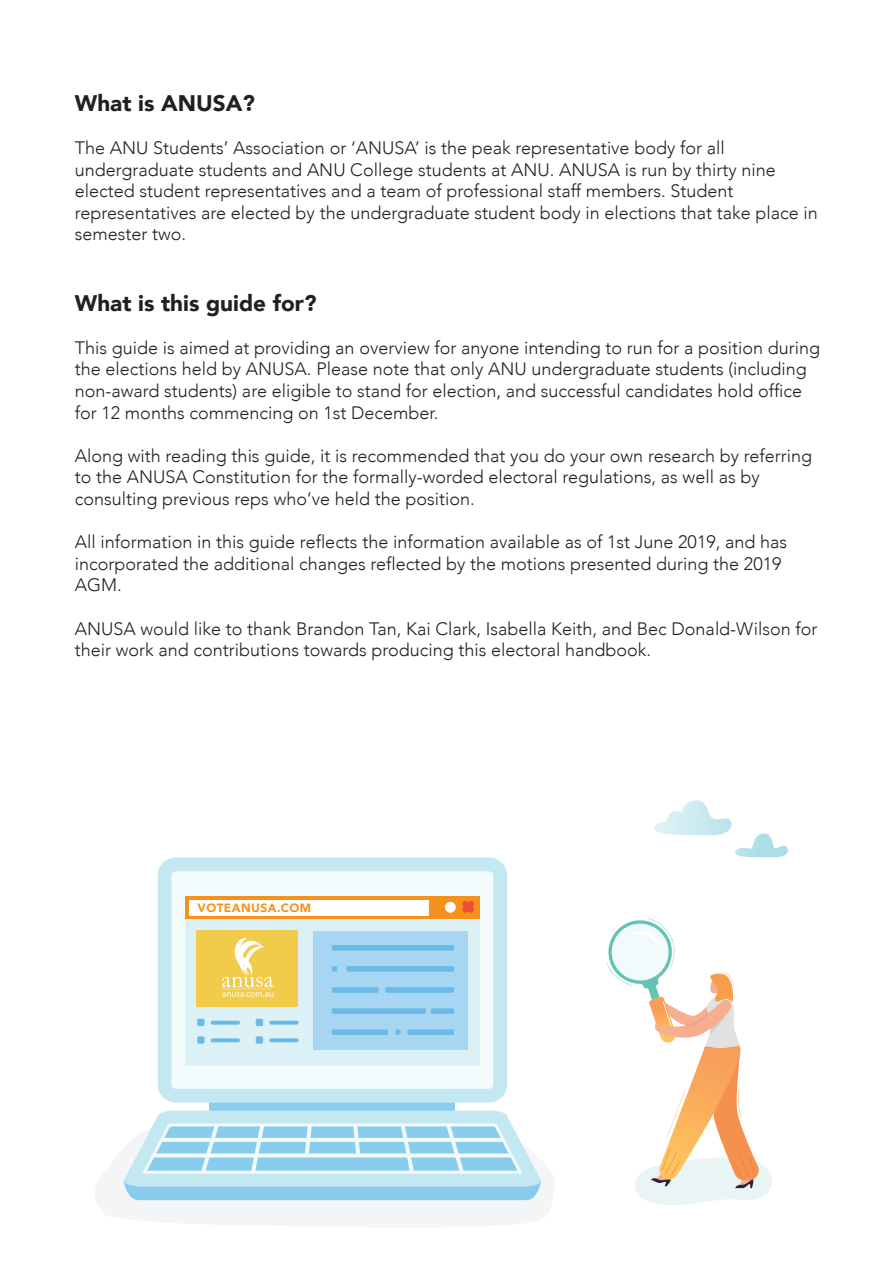
<style>
.page{position:relative;width:893px;height:1263px;background:#fff}
.page>*{position:absolute;margin:0;border:0;box-sizing:border-box;transform-origin:0 0}
.t1{font:900 22.5px "Avenir";color:#231f20}
.t2{font:300 18px/21.6px "Avenir";color:#231f20}
.t3{font:900 12px "Avenir";letter-spacing:.03em;color:#f7931d}
</style>
<div class="page">
<svg style="left:607px;top:918px;width:165px;height:287px"></svg>
<svg style="left:95px;top:1149px;width:459px;height:78px;fill:#f4f5f6"></svg>
<div style="left:209px;top:1094px;width:246px;height:20px;background:#8accec"></div>
<div style="left:158px;top:857px;width:349px;height:246px;background:#c4e8f2;border-radius:18px"></div>
<div style="left:171px;top:871px;width:322px;height:218px;background:#f4fbfd;border-radius:4px"></div>
<svg style="left:124px;top:1110px;width:417px;height:90px"></svg>
<div style="left:185px;top:896px;width:295px;height:170px;background:#dbf1f5"></div>
<div style="left:185px;top:896px;width:295px;height:23px;background:#f6911e"></div>
<div style="left:189px;top:900px;width:240px;height:15px;background:#fff"></div>
<div style="left:313px;top:931px;width:154px;height:119px;background:#a6d6f1"></div>
<svg style="left:332px;top:966px;width:5px;height:5px"></svg>
<div style="left:346px;top:966px;width:108px;height:6px;background:#6ab9e7"></div>
<div style="left:385px;top:987px;width:69px;height:6px;background:#6ab9e7"></div>
<div style="left:332px;top:987px;width:46px;height:6px;background:#6ab9e7"></div>
<svg style="left:395px;top:1029px;width:6px;height:6px"></svg>
<div style="left:407px;top:1029px;width:47px;height:6px;background:#6ab9e7"></div>
<div style="left:332px;top:1029px;width:56px;height:6px;background:#6ab9e7"></div>
<div style="left:332px;top:1008px;width:94px;height:6px;background:#6ab9e7"></div>
<div style="left:431px;top:1008px;width:23px;height:6px;background:#6ab9e7"></div>
<div style="left:332px;top:945px;width:122px;height:5px;background:#6ab9e7"></div>
<div style="left:197px;top:1019px;width:8px;height:7px;background:#6ab9e7;border-radius:2px"></div>
<svg style="left:211px;top:1021px;width:29px;height:4px"></svg>
<div style="left:197px;top:1036px;width:8px;height:8px;background:#6ab9e7;border-radius:2px"></div>
<svg style="left:211px;top:1038px;width:29px;height:4px"></svg>
<div style="left:256px;top:1019px;width:7px;height:7px;background:#6ab9e7;border-radius:2px"></div>
<svg style="left:269px;top:1021px;width:30px;height:4px"></svg>
<div style="left:256px;top:1036px;width:7px;height:8px;background:#6ab9e7;border-radius:2px"></div>
<svg style="left:269px;top:1038px;width:30px;height:4px"></svg>
<div style="left:196px;top:931px;width:101px;height:76px;background:#f3cb4a"></div>
<div style="left:445px;top:902px;width:11px;height:11px;background:#fff;border-radius:50%"></div>
<svg style="left:462px;top:901px;width:12px;height:12px"></svg>
<img style="left:223px;top:939px;width:51px;height:58px">
<svg style="left:654px;top:800px;width:134px;height:57px"></svg>
<p class="t1" style="left:75px;top:84px;width:182px">What is ANUSA?</p>
<p class="t2" style="left:75px;top:137px;width:745px">The ANU Students’ Association or ‘ANUSA’ is the peak representative body for all undergraduate students and ANU College students at ANU. ANUSA is run by thirty nine elected student representatives and a team of professional staff members. Student representatives are elected by the undergraduate student body in elections that take place in semester two.</p>
<p class="t1" style="left:75px;top:283px;width:243px">What is this guide for?</p>
<p class="t2" style="left:75px;top:337px;width:747px">This guide is aimed at providing an overview for anyone intending to run for a position during the elections held by ANUSA. Please note that only ANU undergraduate students (including non-award students) are eligible to stand for election, and successful candidates hold office for 12 months commencing on 1st December.</p>
<p class="t2" style="left:75px;top:445px;width:739px">Along with reading this guide, it is recommended that you do your own research by referring to the ANUSA Constitution for the formally-worded electoral regulations, as well as by consulting previous reps who’ve held the position.</p>
<p class="t2" style="left:75px;top:531px;width:714px">All information in this guide reflects the information available as of 1st June 2019, and has incorporated the additional changes reflected by the motions presented during the 2019<br>AGM.</p>
<p class="t2" style="left:75px;top:618px;width:744px">ANUSA would like to thank Brandon Tan, Kai Clark, Isabella Keith, and Bec Donald-Wilson for their work and contributions towards producing this electoral handbook.</p>
<p class="t3" style="left:198px;top:897px;width:115px">VOTEANUSA.COM</p>
</div>
